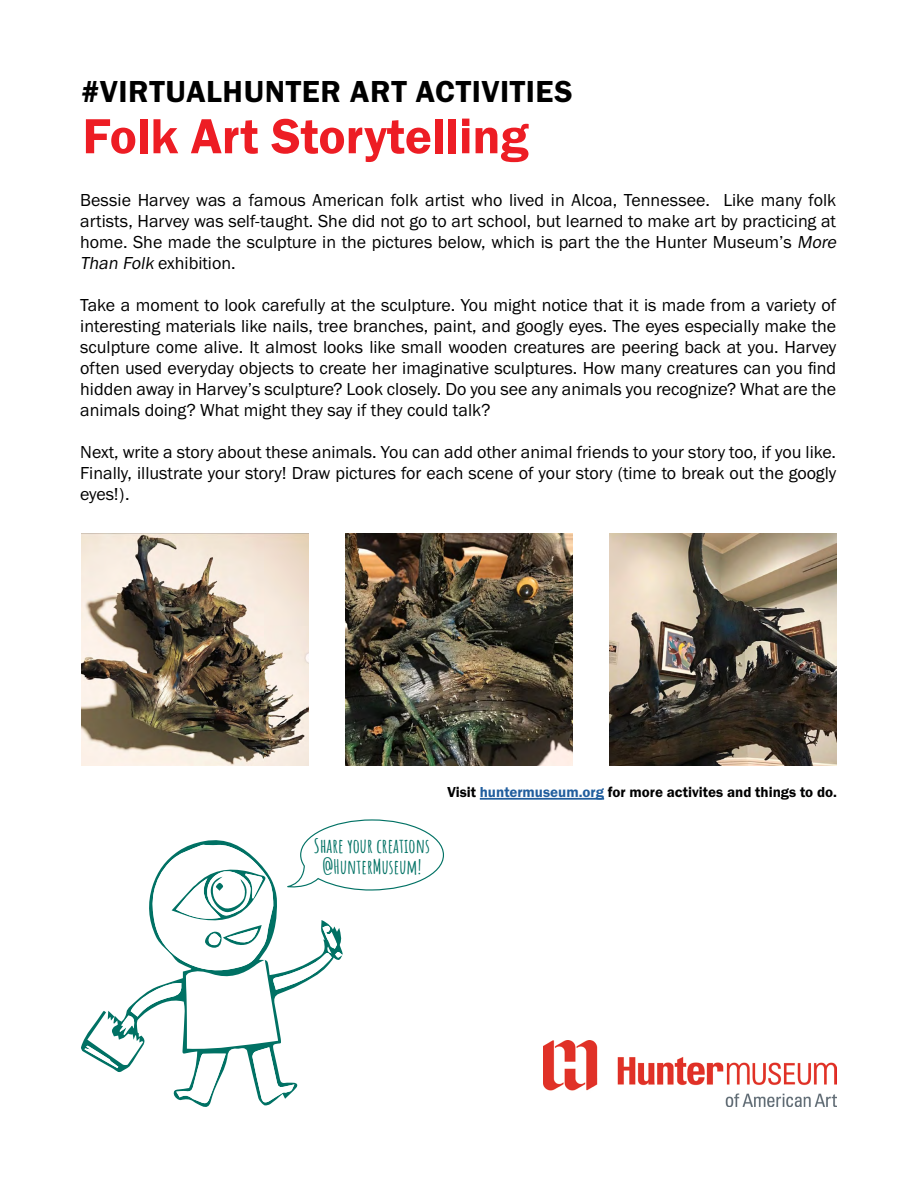
<style>
.page{position:relative;width:918px;height:1188px;background:#fff}
.page>*{position:absolute;margin:0;border:0;box-sizing:border-box;transform-origin:0 0}
.t1{font:51px "Franklin Gothic URW Dem";color:#ed1d24}
.t2{font:31.5px "Franklin Gothic URW Dem";letter-spacing:.02em;color:#000}
.t3{font:700 19.65px/20.9px "Amatic SC";color:#007164;text-align:center}
.t4{font:18px/21px "Franklin Gothic URW Boo";color:#000;text-align:justify}
.t5{font:15px "Franklin Gothic URW Dem";color:#000}
.s1{font-style:italic}
.s2{color:#215e9e}
</style>
<div class="page">
<img style="left:544px;top:1041px;width:293px;height:66px">
<svg style="left:81px;top:819px;width:363px;height:285px"></svg>
<img style="left:81px;top:534px;width:228px;height:231px">
<img style="left:345px;top:534px;width:228px;height:231px">
<img style="left:609px;top:534px;width:227px;height:231px">
<hr style="left:480px;top:798px;width:124px;height:2px;background:#215e9e">
<h2 class="t2" style="left:81px;top:72px;width:493px">#VIRTUALHUNTER ART ACTIVITIES</h2>
<h1 class="t1" style="left:82px;top:105px;width:448px">Folk Art Storytelling</h1>
<p class="t4" style="left:80px;top:189px;width:761px;text-align:left">Bessie Harvey was a famous American folk artist who lived in Alcoa, Tennessee. Like many folk artists, Harvey was self-taught. She did not go to art school, but learned to make art by practicing at home. She made the sculpture in the pictures below, which is part the the Hunter Museum’s <span class="s1">More Than Folk</span> exhibition.</p>
<p class="t4" style="left:80px;top:294px;width:758px">Take a moment to look carefully at the sculpture. You might notice that it is made from a variety of interesting materials like nails, tree branches, paint, and googly eyes. The eyes especially make the sculpture come alive. It almost looks like small wooden creatures are peering back at you. Harvey often used everyday objects to create her imaginative sculptures. How many creatures can you find hidden away in Harvey’s sculpture? Look closely. Do you see any animals you recognize? What are the animals doing? What might they say if they could talk?</p>
<p class="t4" style="left:80px;top:441px;width:758px">Next, write a story about these animals. You can add other animal friends to your story too, if you like.<br>Finally, illustrate your story! Draw pictures for each scene of your story (time to break out the googly eyes!).</p>
<p class="t3" style="left:314px;top:834px;width:117px">Share your creations @HunterMuseum!</p>
<p class="t5" style="left:447px;top:783px;width:391px">Visit <span class="s2">huntermuseum.org</span> for more activites and things to do.</p>
</div>
